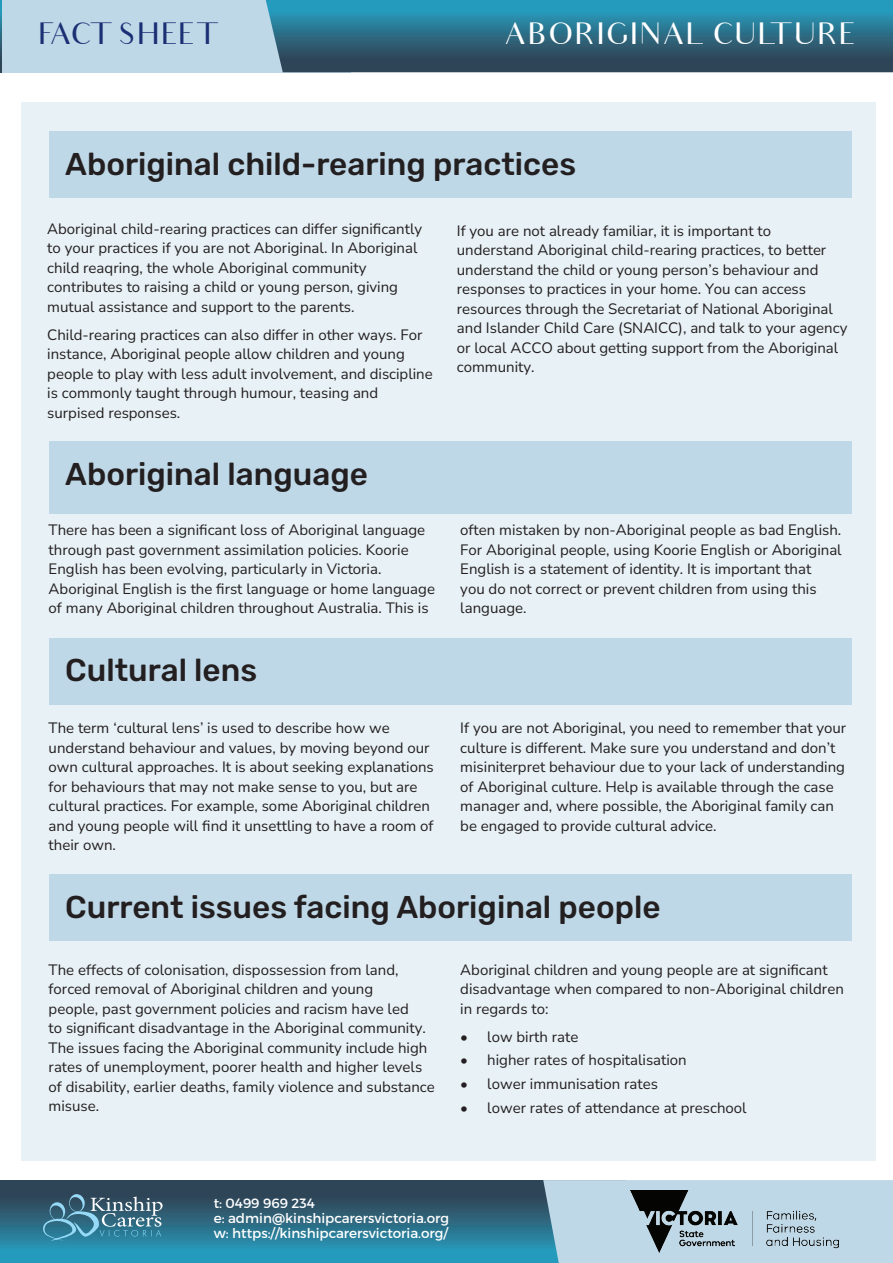
<style>
.page{position:relative;width:893px;height:1263px;background:#fff}
.page>*{position:absolute;margin:0;border:0;box-sizing:border-box;transform-origin:0 0}
.t1{font:500 31.5px "Rubik";color:#231f20}
.t2{font:30px "Audrey";color:#fff}
.t3{font:30px "Audrey";color:#1b2f74}
.t4{font:200 15px/19.5px "Nunito Sans 12 pt";color:#231f20}
.t5{font:13.5px/15px "Montserrat";color:#fff}
</style>
<div class="page">
<div style="left:22px;top:102px;width:854px;height:1059px;background:#e8f1f6"></div>
<div style="left:1px;top:0;width:350px;height:72px;background:#bfd8e7"></div>
<svg style="left:266px;top:0;width:627px;height:72px;background:#2e6f88"></svg>
<svg style="left:0;top:0;width:1px;height:72px"></svg>
<div style="left:0;top:1180px;width:625px;height:83px;background:linear-gradient(to bottom,#323544,#26a2c5)"></div>
<div style="left:543px;top:1180px;width:350px;height:83px;background:#bfd8e7"></div>
<svg style="left:41px;top:1194px;width:122px;height:47px;background:#497c91"></svg>
<img style="left:631px;top:1191px;width:207px;height:61px">
<div style="left:49px;top:132px;width:802px;height:66px;background:#bfd8e7"></div>
<div style="left:49px;top:441px;width:802px;height:72px;background:#bfd8e7"></div>
<div style="left:49px;top:638px;width:802px;height:66px;background:#bfd8e7"></div>
<div style="left:49px;top:874px;width:802px;height:66px;background:#bfd8e7"></div>
<h2 class="t3" style="left:38px;top:18px;width:180px">FACT SHEET</h2>
<h2 class="t2" style="left:504px;top:18px;width:353px">ABORIGINAL CULTURE</h2>
<h1 class="t1" style="left:65px;top:146px;width:512px">Aboriginal child-rearing practices</h1>
<p class="t4" style="left:47px;top:218px;width:376px">Aboriginal child-rearing practices can differ significantly to your practices if you are not Aboriginal. In Aboriginal child reaqring, the whole Aboriginal community contributes to raising a child or young person, giving mutual assistance and support to the parents.</p>
<p class="t4" style="left:47px;top:324px;width:387px">Child-rearing practices can also differ in other ways. For instance, Aboriginal people allow children and young people to play with less adult involvement, and discipline is commonly taught through humour, teasing and surpised responses.</p>
<h1 class="t1" style="left:65px;top:456px;width:304px">Aboriginal language</h1>
<p class="t4" style="left:49px;top:519px;width:388px">There has been a significant loss of Aboriginal language through past government assimilation policies. Koorie English has been evolving, particularly in Victoria.<br>Aboriginal English is the first language or home language of many Aboriginal children throughout Australia. This is</p>
<h1 class="t1" style="left:65px;top:652px;width:193px">Cultural lens</h1>
<p class="t4" style="left:49px;top:718px;width:387px">The term ‘cultural lens’ is used to describe how we understand behaviour and values, by moving beyond our own cultural approaches. It is about seeking explanations for behaviours that may not make sense to you, but are cultural practices. For example, some Aboriginal children and young people will find it unsettling to have a room of their own.</p>
<p class="t4" style="left:457px;top:220px;width:392px">If you are not already familiar, it is important to understand Aboriginal child-rearing practices, to better understand the child or young person’s behaviour and responses to practices in your home. You can access resources through the Secretariat of National Aboriginal and Islander Child Care (SNAICC), and talk to your agency or local ACCO about getting support from the Aboriginal community.</p>
<p class="t4" style="left:460px;top:519px;width:383px">often mistaken by non-Aboriginal people as bad English.<br>For Aboriginal people, using Koorie English or Aboriginal English is a statement of identity. It is important that<br>you do not correct or prevent children from using this language.</p>
<p class="t4" style="left:460px;top:718px;width:387px">If you are not Aboriginal, you need to remember that your culture is different. Make sure you understand and don’t misiniterpret behaviour due to your lack of understanding of Aboriginal culture. Help is available through the case manager and, where possible, the Aboriginal family can be engaged to provide cultural advice.</p>
<h1 class="t1" style="left:65px;top:888px;width:597px">Current issues facing Aboriginal people</h1>
<p class="t4" style="left:49px;top:959px;width:388px">The effects of colonisation, dispossession from land, forced removal of Aboriginal children and young<br>people, past government policies and racism have led<br>to significant disadvantage in the Aboriginal community.<br>The issues facing the Aboriginal community include high rates of unemployment, poorer health and higher levels of disability, earlier deaths, family violence and substance misuse.</p>
<p class="t4" style="left:460px;top:959px;width:385px">Aboriginal children and young people are at significant disadvantage when compared to non-Aboriginal children in regards to:</p>
<p class="t4" style="left:460px;top:1026px;width:120px">• low birth rate</p>
<p class="t4" style="left:460px;top:1050px;width:228px">• higher rates of hospitalisation</p>
<p class="t4" style="left:460px;top:1073px;width:199px">• lower immunisation rates</p>
<p class="t4" style="left:460px;top:1097px;width:288px">• lower rates of attendance at preschool</p>
<p class="t5" style="left:214px;top:1196px;width:237px">t: 0499 969 234<br>e: admin@kinshipcarersvictoria.org w: https://kinshipcarersvictoria.org/</p>
</div>
